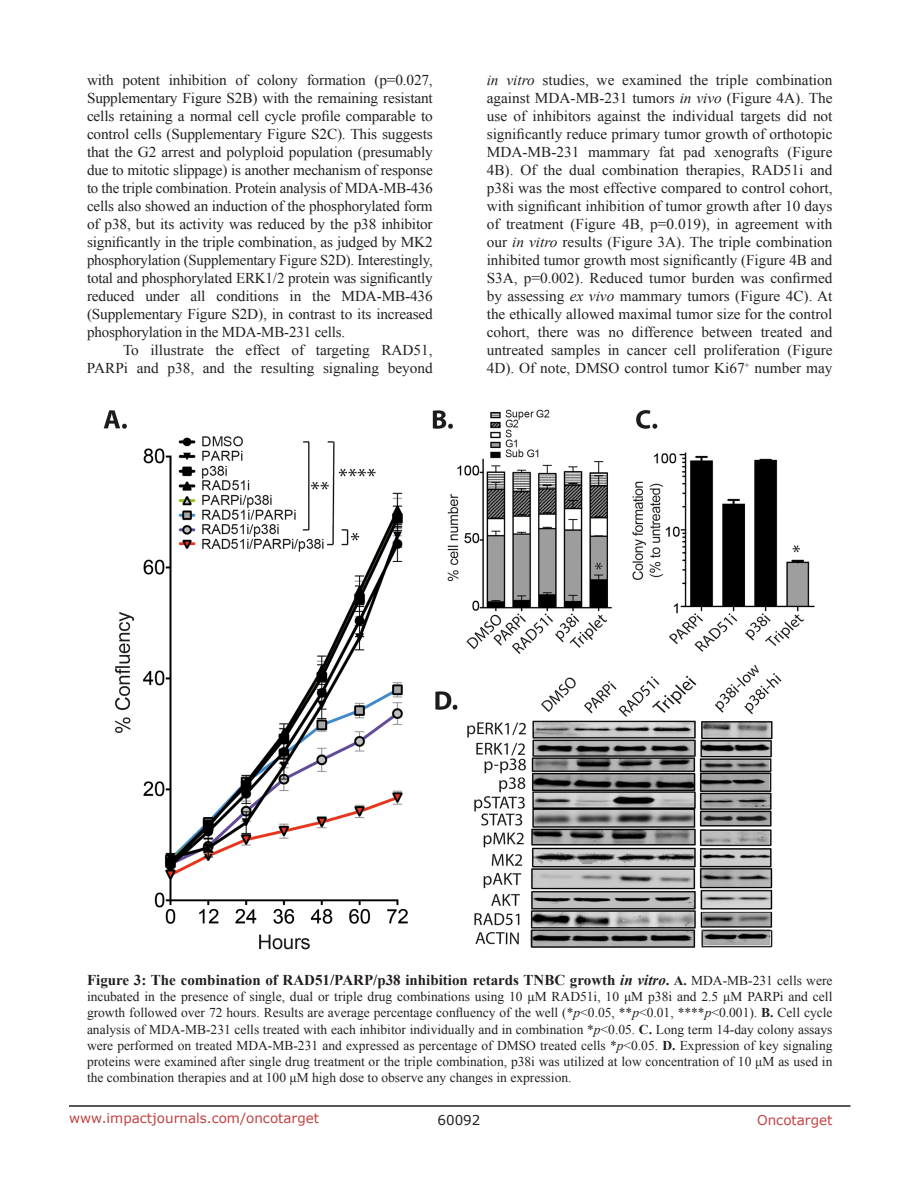
<style>
.page{position:relative;width:918px;height:1188px;background:#fff}
.page>*{position:absolute;margin:0;border:0;box-sizing:border-box;transform-origin:0 0}
.t1{font:15px/18px "Times New Roman";color:#231f20;text-align:justify}
.t2{font:700 15px "Times New Roman";color:#231f20}
.t3{font:13.5px/16.2px "Times New Roman";color:#231f20;text-align:justify}
.t4{font:13.5px "Verdana";color:#c24141}
.t5{font:13.5px "Verdana";color:#231f20}
.s1{font-style:italic}
.s2{font-size:13.5px}
.s3{font-weight:400;font-size:13.5px}
.s4{font-weight:700}
</style>
<div class="page">
<hr style="left:69px;top:1105px;width:781px;height:2px;background:#231f20">
<img style="left:103px;top:409px;width:712px;height:541px">
<p class="t1" style="left:87px;top:71px;width:347px">with potent inhibition of colony formation (p=0.027, Supplementary Figure S2B) with the remaining resistant cells retaining a normal cell cycle profile comparable to control cells (Supplementary Figure S2C). This suggests that the G2 arrest and polyploid population (presumably due to mitotic slippage) is another mechanism of response to the triple combination. Protein analysis of MDA-MB-436 cells also showed an induction of the phosphorylated form of p38, but its activity was reduced by the p38 inhibitor significantly in the triple combination, as judged by MK2 phosphorylation (Supplementary Figure S2D). Interestingly, total and phosphorylated ERK1/2 protein was significantly reduced under all conditions in the MDA-MB-436 (Supplementary Figure S2D), in contrast to its increased phosphorylation in the MDA-MB-231 cells.</p>
<p class="t1" style="left:87px;top:341px;width:347px;text-align:right">To illustrate the effect of targeting RAD51,<br>PARPi and p38, and the resulting signaling beyond</p>
<p class="t1" style="left:487px;top:71px;width:347px"><span class="s1">in vitro</span> studies, we examined the triple combination against MDA-MB-231 tumors <span class="s1">in vivo</span> (Figure 4A). The use of inhibitors against the individual targets did not significantly reduce primary tumor growth of orthotopic MDA-MB-231 mammary fat pad xenografts (Figure 4B). Of the dual combination therapies, RAD51i and p38i was the most effective compared to control cohort, with significant inhibition of tumor growth after 10 days of treatment (Figure 4B, p=0.019), in agreement with our <span class="s1">in vitro</span> results (Figure 3A). The triple combination inhibited tumor growth most significantly (Figure 4B and S3A, p=0.002). Reduced tumor burden was confirmed by assessing <span class="s1">ex vivo</span> mammary tumors (Figure 4C). At the ethically allowed maximal tumor size for the control cohort, there was no difference between treated and untreated samples in cancer cell proliferation (Figure 4D). Of note, DMSO control tumor Ki67<sup>+</sup> number may</p>
<p class="t2" style="left:87px;top:970px;width:747px">Figure 3: The combination of RAD51/PARP/p38 inhibition retards TNBC growth <span class="s1">in vitro</span>. <span class="s2">A.</span> <span class="s3">MDA-MB-231 cells were</span></p>
<p class="t3" style="left:87px;top:988px;width:747px">incubated in the presence of single, dual or triple drug combinations using 10 μM RAD51i, 10 μM p38i and 2.5 μM PARPi and cell growth followed over 72 hours. Results are average percentage confluency of the well (*<span class="s1">p</span>&lt;0.05, **<span class="s1">p</span>&lt;0.01, ****<span class="s1">p</span>&lt;0.001). <span class="s4">B.</span> Cell cycle analysis of MDA-MB-231 cells treated with each inhibitor individually and in combination *<span class="s1">p</span>&lt;0.05. <span class="s4">C.</span> Long term 14-day colony assays were performed on treated MDA-MB-231 and expressed as percentage of DMSO treated cells *<span class="s1">p</span>&lt;0.05. <span class="s4">D.</span> Expression of key signaling proteins were examined after single drug treatment or the triple combination, p38i was utilized at low concentration of 10 μM as used in the combination therapies and at 100 μM high dose to observe any changes in expression.</p>
<p class="t4" style="left:69px;top:1109px;width:252px">www.impactjournals.com/oncotarget</p>
<p class="t5" style="left:438px;top:1111px;width:44px">60092</p>
<p class="t4" style="left:757px;top:1111px;width:77px">Oncotarget</p>
</div>
